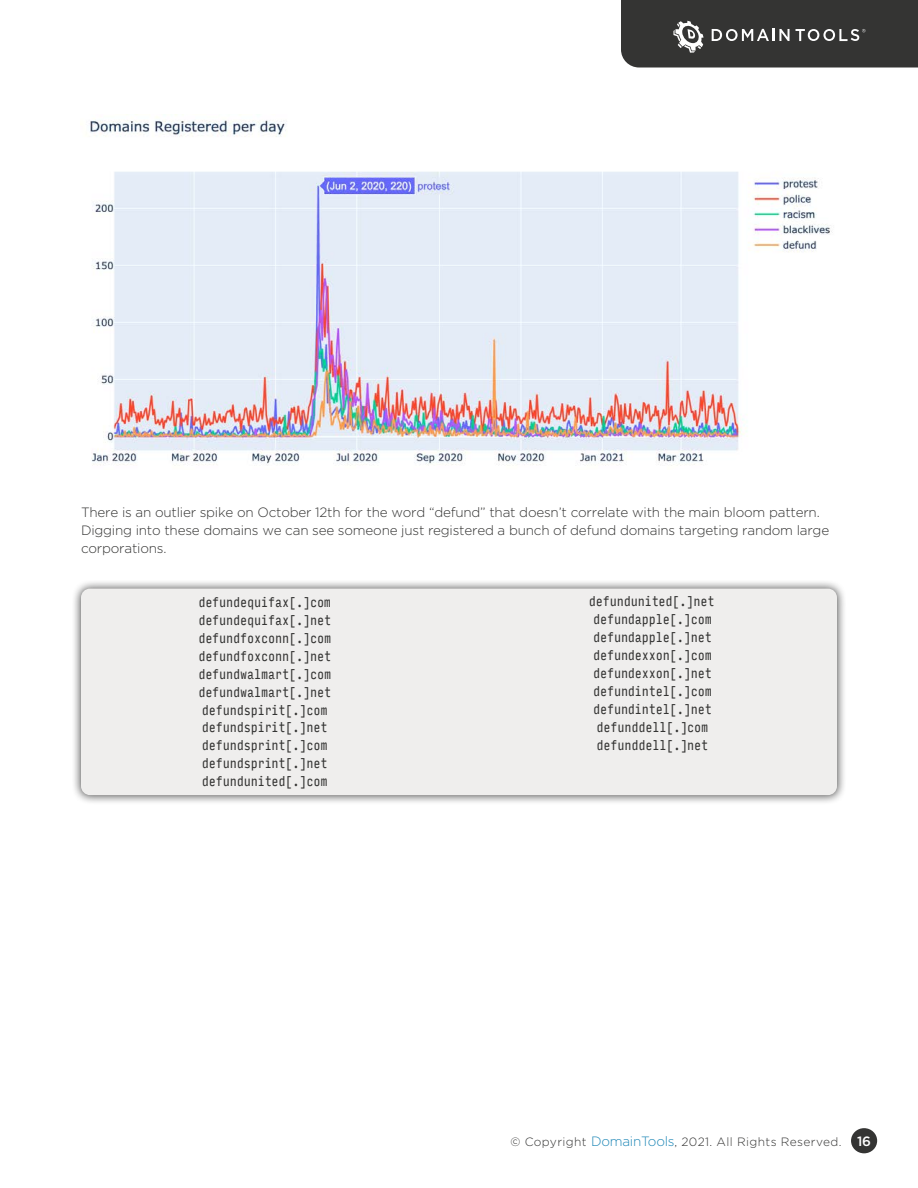
<style>
.page{position:relative;width:918px;height:1188px;background:#fff}
.page>*{position:absolute;margin:0;border:0;box-sizing:border-box;transform-origin:0 0}
.body{font:13.5px/18px "Input Mono Compressed";letter-spacing:-.015em;color:#343433}
.body-2{font:300 13.5px/18px "Gotham";letter-spacing:-.015em;color:#343433}
.t1{font:300 12px "Gotham";letter-spacing:.03em;color:#343433}
.s1{font-size:13.5px;color:#2088b7}
.s2{font-weight:500;font-size:13.5px;color:#fff}
</style>
<div class="page">
<div style="left:71px;top:579px;width:776px;height:226px;background:#000;opacity:.75"></div>
<div style="left:81px;top:589px;width:756px;height:206px;background:#efeeed;border-radius:9px"></div>
<img style="left:89px;top:117px;width:743px;height:349px">
<svg style="left:621px;top:0;width:297px;height:68px;background:#40403f"></svg>
<div style="left:851px;top:1128px;width:26px;height:25px;background:#343433;border-radius:50%"></div>
<p class="body-2" style="left:81px;top:502px;width:750px">There is an outlier spike on October 12th for the word “defund” that doesn’t correlate with the main bloom pattern.<br>Digging into these domains we can see someone just registered a bunch of defund domains targeting random large corporations.</p>
<p class="body" style="left:198px;top:592px;width:134px">defundequifax[.]com defundequifax[.]net defundfoxconn[.]com defundfoxconn[.]net defundwalmart[.]com defundwalmart[.]net defundspirit[.]com defundspirit[.]net defundsprint[.]com defundsprint[.]net defundunited[.]com</p>
<p class="body" style="left:589px;top:592px;width:127px;text-align:center">defundunited[.]net defundapple[.]com defundapple[.]net defundexxon[.]com defundexxon[.]net defundintel[.]com defundintel[.]net defunddell[.]com defunddell[.]net</p>
<p class="t1" style="left:511px;top:1134px;width:362px">© Copyright <span class="s1">DomainTools</span>, 2021. All Rights Reserved. <span class="s2">16</span></p>
</div>
